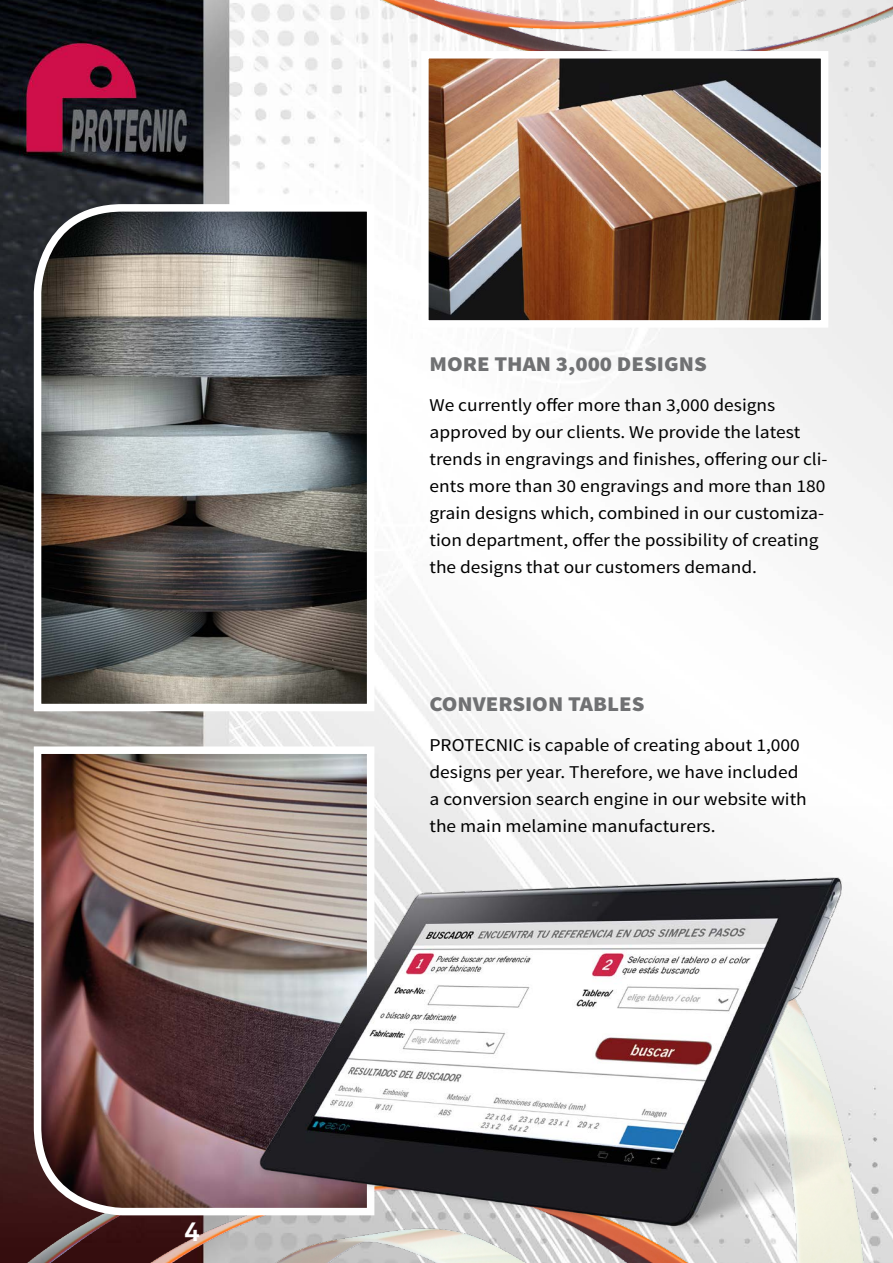
<style>
.page{position:relative;width:893px;height:1263px;background:#fff}
.page>*{position:absolute;margin:0;border:0;box-sizing:border-box;transform-origin:0 0}
.t1{font:700 27px "Akkurat";color:#fff}
.t2{font:900 21px "Source Sans Pro";color:#707173;scale:1.08 1}
.t3{font:18px/27px "Source Sans Pro";color:#000;scale:1.08 1}
</style>
<div class="page">
<img style="left:0;top:0;width:893px;height:893px">
<img style="left:0;top:893px;width:247px;height:370px">
<img style="left:204px;top:0;width:689px;height:111px">
<img style="left:430px;top:60px;width:389px;height:259px">
<div style="left:421px;top:51px;width:407px;height:277px;border:8px solid #fff"></div>
<svg style="left:30px;top:200px;width:348px;height:515px;background:#757471"></svg>
<img style="left:30px;top:743px;width:348px;height:476px">
<img style="left:247px;top:807px;width:646px;height:456px">
<h1 class="t1" style="left:184px;top:1214px;width:17px">4</h1>
<p class="t2" style="left:429px;top:350px;width:258px">MORE THAN 3,000 DESIGNS</p>
<p class="t3" style="left:429px;top:391px;width:370px">We currently offer more than 3,000 designs approved by our clients. We provide the latest trends in engravings and finishes, offering our cli&shy;ents more than 30 engravings and more than 180 grain designs which, combined in our customiza&shy;tion department, offer the possibility of creating the designs that our customers demand.</p>
<p class="t2" style="left:429px;top:691px;width:201px">CONVERSION TABLES</p>
<p class="t3" style="left:429px;top:732px;width:351px">PROTECNIC is capable of creating about 1,000 designs per year. Therefore, we have included a conversion search engine in our website with the main melamine manufacturers.</p>
</div>
